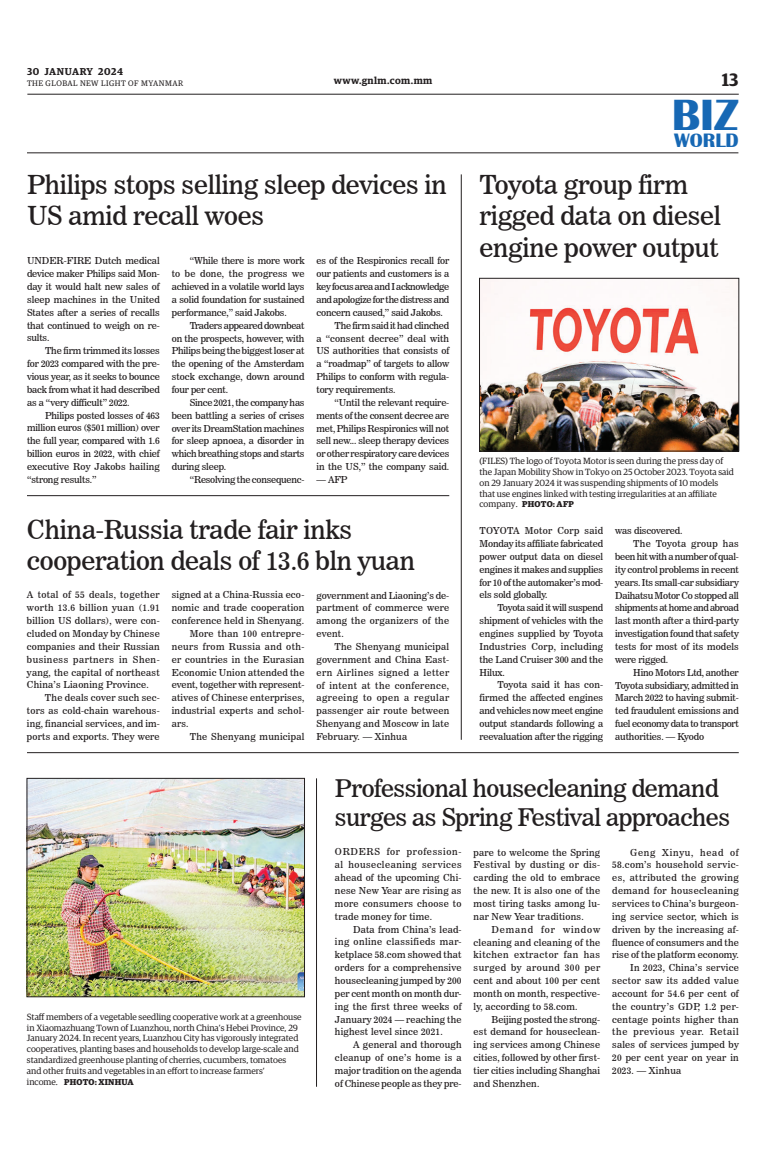
<style>
.page{position:relative;width:773px;height:1152px;background:#fff}
.page>*{position:absolute;margin:0;border:0;box-sizing:border-box;transform-origin:0 0}
.t1{font:700 45px "Britannic";color:#1768b4}
._2_Clm_Head{font:26px/31.2px "News 706 BT Roman C";letter-spacing:-.01em;color:#231f20}
._2_Clm_Head-2{font:24.2px/29px "News 706 BT Roman C";letter-spacing:-.02em;color:#231f20}
.t2{font:700 20px "Britannic";color:#1768b4}
.t3{font:600 18px "Guardian Egyp";color:#231f20}
.t4{font:600 10px "Guardian Egyp";letter-spacing:.045em;color:#231f20}
._2nd_Body{font:9.5px/12.9px "News 706 BT Roman C";letter-spacing:.005em;color:#231f20;text-align:justify}
.Normal_Para{font:9.5px/12.9px "News 706 BT Roman C";letter-spacing:.015em;color:#231f20;text-align:justify}
._2nd_Body-2{font:9.5px "News 706 BT Roman C";letter-spacing:-.02em;color:#231f20}
._2nd_Body-3{font:9.5px "News 706 BT Roman C";letter-spacing:.025em;color:#231f20}
.t5{font:9px/10.8px "Guardian Egyp";color:#231f20}
.t6{font:700 8.5px "Guardian Egyp";letter-spacing:.02em;color:#231f20}
.t7{font:8px "Guardian Egyp";letter-spacing:.06em;color:#231f20}
.s1{font-weight:400;font-size:9px}
</style>
<div class="page">
<hr style="left:27px;top:153px;width:711px;height:1px;background:#231f20">
<hr style="left:27px;top:94px;width:711px;height:1px;background:#231f20">
<img style="left:481px;top:280px;width:256px;height:169px">
<div style="left:479px;top:278px;width:260px;height:173px;border:1px solid #231f20"></div>
<img style="left:29px;top:780px;width:273px;height:215px">
<div style="left:27px;top:778px;width:277px;height:219px;border:1px solid #231f20"></div>
<hr style="left:461px;top:174px;width:1px;height:566px;background:#231f20">
<hr style="left:27px;top:752px;width:711px;height:1px;background:#231f20">
<hr style="left:27px;top:495px;width:422px;height:1px;background:#231f20">
<hr style="left:316px;top:778px;width:1px;height:309px;background:#231f20">
<p class="t4" style="left:27px;top:64px;width:97px">30 JANUARY 2024</p>
<p class="t7" style="left:27px;top:78px;width:158px">THE GLOBAL NEW LIGHT OF MYANMAR</p>
<p class="t4" style="left:334px;top:73px;width:100px">www.gnlm.com.mm</p>
<h3 class="t3" style="left:721px;top:67px;width:18px">13</h3>
<h1 class="t1" style="left:672px;top:90px;width:68px">BIZ</h1>
<h3 class="t2" style="left:674px;top:129px;width:66px">WORLD</h3>
<p class="_2_Clm_Head" style="left:27px;top:169px;width:421px">Philips stops selling sleep devices in<br>US amid recall woes</p>
<p class="Normal_Para" style="left:27px;top:254px;width:134px">UNDER-FIRE Dutch medical device maker Philips said Mon&shy;day it would halt new sales of sleep machines in the United States after a series of recalls that continued to weigh on re&shy;sults.</p>
<p class="_2nd_Body" style="left:27px;top:344px;width:134px;text-indent:18px">The firm trimmed its losses for 2023 compared with the pre&shy;vious year, as it seeks to bounce back from what it had described as a “very difficult” 2022.</p>
<p class="_2nd_Body" style="left:27px;top:409px;width:134px;text-indent:18px">Philips posted losses of 463 million euros ($501 million) over the full year, compared with 1.6 billion euros in 2022, with chief executive Roy Jakobs hailing “strong results.”</p>
<p class="_2nd_Body" style="left:172px;top:255px;width:134px;text-indent:18px">“While there is more work to be done, the progress we achieved in a volatile world lays a solid foundation for sustained performance,” said Jakobs.</p>
<p class="_2nd_Body" style="left:172px;top:319px;width:134px;text-indent:18px">Traders appeared downbeat on the prospects, however, with Philips being the biggest loser at the opening of the Amsterdam stock exchange, down around four per cent.</p>
<p class="_2nd_Body" style="left:172px;top:396px;width:134px;text-indent:18px">Since 2021, the company has been battling a series of crises over its DreamStation machines for sleep apnoea, a disorder in which breathing stops and starts during sleep.</p>
<p class="_2nd_Body-2" style="left:190px;top:474px;width:116px">“Resolving the consequenc-</p>
<p class="_2nd_Body" style="left:316px;top:255px;width:134px">es of the Respironics recall for our patients and customers is a key focus area and I acknowledge and apologize for the distress and concern caused,” said Jakobs.</p>
<p class="_2nd_Body" style="left:316px;top:319px;width:134px;text-indent:18px">The firm said it had clinched a “consent decree” deal with US authorities that consists of a “roadmap” of targets to allow Philips to conform with regula&shy;tory requirements.</p>
<p class="_2nd_Body" style="left:316px;top:396px;width:134px;text-indent:18px">“Until the relevant require&shy;ments of the consent decree are met, Philips Respironics will not sell new... sleep therapy devices or other respiratory care devices in the US,” the company said.</p>
<p class="_2nd_Body" style="left:316px;top:473px;width:32px">— AFP</p>
<p class="_2_Clm_Head" style="left:27px;top:514px;width:389px">China-Russia trade fair inks cooperation deals of 13.6 bln yuan</p>
<p class="Normal_Para" style="left:27px;top:589px;width:134px">A total of 55 deals, together worth 13.6 billion yuan (1.91 billion US dollars), were con&shy;cluded on Monday by Chinese companies and their Russian business partners in Shen&shy;yang, the capital of northeast China’s Liaoning Province.</p>
<p class="_2nd_Body" style="left:27px;top:691px;width:134px;text-indent:18px">The deals cover such sec&shy;tors as cold-chain warehous&shy;ing, financial services, and im&shy;ports and exports. They were</p>
<p class="_2nd_Body" style="left:172px;top:589px;width:134px">signed at a China-Russia eco&shy;nomic and trade cooperation conference held in Shenyang.</p>
<p class="_2nd_Body" style="left:172px;top:627px;width:134px;text-indent:18px">More than 100 entrepre&shy;neurs from Russia and oth&shy;er countries in the Eurasian Economic Union attended the event, together with represent&shy;atives of Chinese enterprises, industrial experts and schol&shy;ars.</p>
<p class="_2nd_Body-3" style="left:190px;top:731px;width:116px">The Shenyang municipal</p>
<p class="_2nd_Body" style="left:316px;top:589px;width:134px">government and Liaoning’s de&shy;partment of commerce were among the organizers of the event.</p>
<p class="_2nd_Body" style="left:316px;top:640px;width:134px;text-indent:18px">The Shenyang municipal government and China East&shy;ern Airlines signed a letter of intent at the conference, agreeing to open a regular passenger air route between Shenyang and Moscow in late February. — Xinhua</p>
<p class="_2_Clm_Head" style="left:479px;top:169px;width:243px">Toyota group firm rigged data on diesel engine power output</p>
<p class="t5" style="left:479px;top:455px;width:256px">(FILES) The logo of Toyota Motor is seen during the press day of the Japan Mobility Show in Tokyo on 25 October 2023. Toyota said on 29 January 2024 it was suspending shipments of 10 models that use engines linked with testing irregularities at an affiliate</p>
<p class="t6" style="left:479px;top:498px;width:96px"><span class="s1">company.</span> PHOTO: AFP</p>
<p class="Normal_Para" style="left:479px;top:524px;width:125px">TOYOTA Motor Corp said Monday its affiliate fabricated power output data on diesel engines it makes and supplies for 10 of the automaker’s mod&shy;els sold globally.</p>
<p class="_2nd_Body" style="left:479px;top:601px;width:125px;text-indent:18px">Toyota said it will suspend shipment of vehicles with the engines supplied by Toyota Industries Corp, including the Land Cruiser 300 and the Hilux.</p>
<p class="_2nd_Body" style="left:479px;top:679px;width:125px;text-indent:18px">Toyota said it has con&shy;firmed the affected engines and vehicles now meet engine output standards following a reevaluation after the rigging</p>
<p class="_2nd_Body" style="left:615px;top:524px;width:69px">was discovered.</p>
<p class="_2nd_Body" style="left:615px;top:537px;width:125px;text-indent:18px">The Toyota group has been hit with a number of qual&shy;ity control problems in recent years. Its small-car subsidiary Daihatsu Motor Co stopped all shipments at home and abroad last month after a third-party investigation found that safety tests for most of its models were rigged.</p>
<p class="_2nd_Body" style="left:615px;top:666px;width:125px;text-indent:18px">Hino Motors Ltd, another Toyota subsidiary, admitted in March 2022 to having submit&shy;ted fraudulent emissions and fuel economy data to transport authorities. — Kyodo</p>
<p class="t5" style="left:27px;top:1011px;width:276px">Staff members of a vegetable seedling cooperative work at a greenhouse in Xiaomazhuang Town of Luanzhou, north China’s Hebei Province, 29<br>January 2024. In recent years, Luanzhou City has vigorously integrated cooperatives, planting bases and households to develop large-scale and standardized greenhouse planting of cherries, cucumbers, tomatoes and other fruits and vegetables in an effort to increase farmers’</p>
<p class="t6" style="left:27px;top:1075px;width:108px"><span class="s1">income.</span> PHOTO: XINHUA</p>
<p class="_2_Clm_Head-2" style="left:335px;top:773px;width:396px">Professional housecleaning demand surges as Spring Festival approaches</p>
<p class="Normal_Para" style="left:335px;top:846px;width:128px">ORDERS for profession&shy;al housecleaning services ahead of the upcoming Chi&shy;nese New Year are rising as more consumers choose to trade money for time.</p>
<p class="_2nd_Body" style="left:335px;top:923px;width:128px;text-indent:18px">Data from China’s lead&shy;ing online classifieds mar&shy;ketplace 58.com showed that orders for a comprehensive housecleaning jumped by 200 per cent month on month dur&shy;ing the first three weeks of January 2024 — reaching the highest level since 2021.</p>
<p class="_2nd_Body" style="left:335px;top:1038px;width:128px;text-indent:18px">A general and thorough cleanup of one’s home is a major tradition on the agenda of Chinese people as they pre-</p>
<p class="_2nd_Body" style="left:473px;top:846px;width:128px">pare to welcome the Spring Festival by dusting or dis&shy;carding the old to embrace the new. It is also one of the most tiring tasks among lu&shy;nar New Year traditions.</p>
<p class="_2nd_Body" style="left:473px;top:923px;width:128px;text-indent:18px">Demand for window cleaning and cleaning of the kitchen extractor fan has surged by around 300 per cent and about 100 per cent month on month, respective&shy;ly, according to 58.com.</p>
<p class="_2nd_Body" style="left:473px;top:1013px;width:128px;text-indent:18px">Beijing posted the strong&shy;est demand for houseclean&shy;ing services among Chinese cities, followed by other first&shy;tier cities including Shanghai and Shenzhen.</p>
<p class="_2nd_Body" style="left:612px;top:846px;width:128px;text-indent:18px">Geng Xinyu, head of 58.com’s household servic&shy;es, attributed the growing demand for housecleaning services to China’s burgeon&shy;ing service sector, which is driven by the increasing af&shy;fluence of consumers and the rise of the platform economy.</p>
<p class="_2nd_Body" style="left:612px;top:961px;width:128px;text-indent:18px">In 2023, China’s service sector saw its added value account for 54.6 per cent of the country’s GDP, 1.2 per&shy;centage points higher than the previous year. Retail sales of services jumped by 20 per cent year on year in 2023. — Xinhua</p>
</div>
